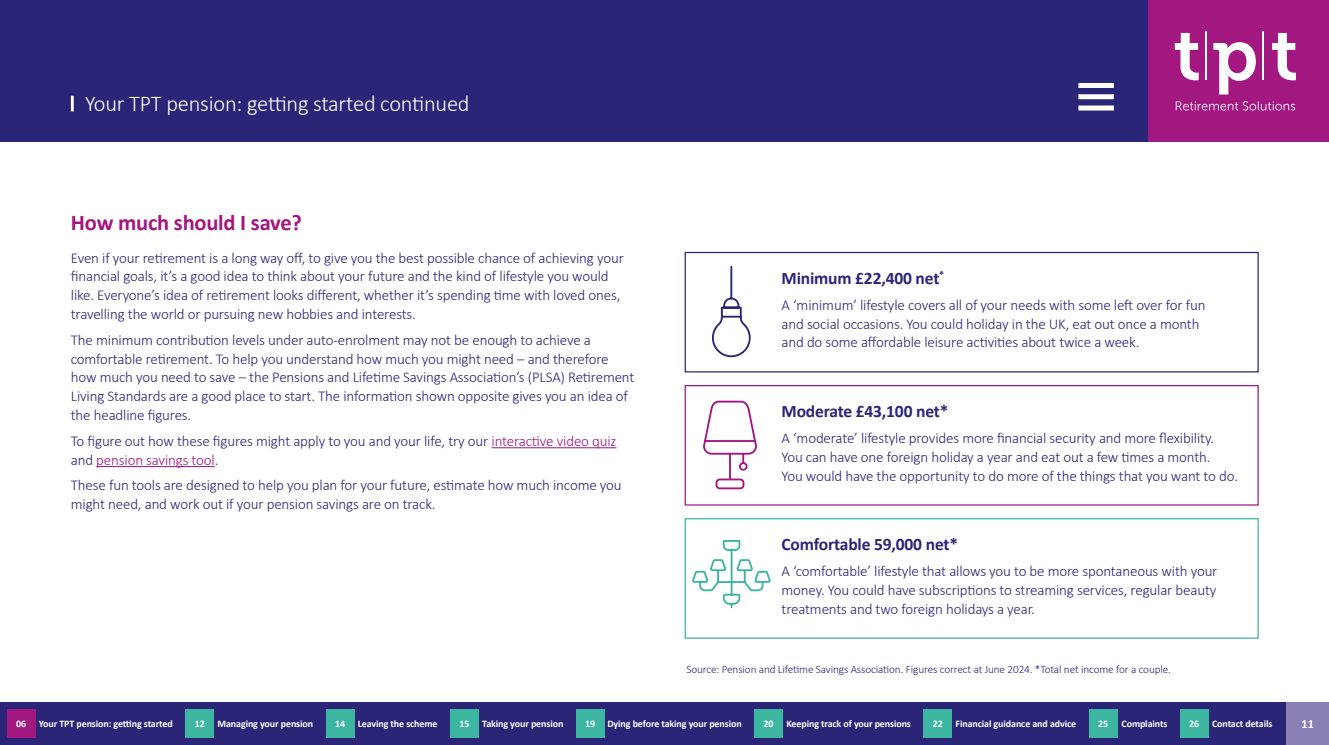
<style>
.page{position:relative;width:1329px;height:745px;background:#fff}
.page>*{position:absolute;margin:0;border:0;box-sizing:border-box;transform-origin:0 0}
.t1{font:300 22.5px "Calibri";letter-spacing:-.01em;color:#fff}
.t2{font:700 22.5px "Calibri";letter-spacing:-.01em;color:#a31781}
.t3{font:700 17.5px "Calibri";letter-spacing:-.01em;color:#2b2577}
.t4{font:300 15px/18.8px "Calibri";letter-spacing:-.01em;color:#2b2577}
.t5{font:700 12.5px "Calibri";color:#fff}
.t6{font:300 11.25px "Calibri";letter-spacing:-.01em;color:#2b2577}
.t7{font:700 10px "Calibri";letter-spacing:-.01em;color:#fff}
.s1{color:#a31781}
</style>
<div class="page">
<div style="left:0;top:0;width:1148px;height:142px;background:#2b2577"></div>
<hr style="left:71px;top:96px;width:3px;height:15px;background:#fff">
<hr style="left:491px;top:447px;width:125px;height:1px;background:#a31781">
<hr style="left:96px;top:466px;width:119px;height:1px;background:#a31781">
<div style="left:1148px;top:0;width:181px;height:142px;background:#a31781"></div>
<svg style="left:1176px;top:101px;width:119px;height:9px"></svg>
<svg style="left:1175px;top:33px;width:24px;height:47px"></svg>
<svg style="left:1272px;top:33px;width:24px;height:47px"></svg>
<svg style="left:1213px;top:42px;width:43px;height:52px"></svg>
<hr style="left:1205px;top:31px;width:1px;height:49px;background:#fff">
<hr style="left:1262px;top:31px;width:1px;height:49px;background:#fff">
<div style="left:684px;top:252px;width:574px;height:120px;border:1px solid #2b2577"></div>
<svg style="left:711px;top:265px;width:40px;height:93px"></svg>
<div style="left:684px;top:385px;width:574px;height:120px;border:1px solid #a31781"></div>
<svg style="left:703px;top:400px;width:54px;height:90px"></svg>
<div style="left:684px;top:518px;width:574px;height:120px;border:1px solid #3cb5a1"></div>
<svg style="left:692px;top:540px;width:79px;height:68px"></svg>
<div style="left:1078px;top:83px;width:36px;height:5px;background:#fff"></div>
<div style="left:1078px;top:94px;width:36px;height:5px;background:#fff"></div>
<div style="left:1078px;top:105px;width:36px;height:5px;background:#fff"></div>
<div style="left:0;top:702px;width:1307px;height:42px;background:#2b2577"></div>
<div style="left:7px;top:709px;width:28px;height:28px;background:#a31781"></div>
<div style="left:186px;top:709px;width:28px;height:28px;background:#3cb5a1"></div>
<div style="left:326px;top:709px;width:28px;height:28px;background:#3cb5a1"></div>
<div style="left:450px;top:709px;width:29px;height:28px;background:#3cb5a1"></div>
<div style="left:576px;top:709px;width:28px;height:28px;background:#3cb5a1"></div>
<div style="left:754px;top:709px;width:29px;height:28px;background:#3cb5a1"></div>
<div style="left:924px;top:709px;width:28px;height:28px;background:#3cb5a1"></div>
<div style="left:1089px;top:709px;width:28px;height:28px;background:#3cb5a1"></div>
<div style="left:1180px;top:709px;width:28px;height:28px;background:#3cb5a1"></div>
<div style="left:1286px;top:702px;width:43px;height:42px;background:#8a80b5"></div>
<h1 class="t1" style="left:85px;top:89px;width:386px">Your TPT pension: getting started continued</h1>
<h1 class="t2" style="left:71px;top:206px;width:233px">How much should I save?</h1>
<p class="t4" style="left:71px;top:248px;width:554px">Even if your retirement is a long way off, to give you the best possible chance of achieving your financial goals, it’s a good idea to think about your future and the kind of lifestyle you would like. Everyone’s idea of retirement looks different, whether it’s spending time with loved ones, travelling the world or pursuing new hobbies and interests.</p>
<p class="t4" style="left:71px;top:330px;width:565px">The minimum contribution levels under auto-enrolment may not be enough to achieve a comfortable retirement. To help you understand how much you might need – and therefore how much you need to save – the Pensions and Lifetime Savings Association’s (PLSA) Retirement Living Standards are a good place to start. The information shown opposite gives you an idea of the headline figures.</p>
<p class="t4" style="left:71px;top:431px;width:547px">To figure out how these figures might apply to you and your life, try our <span class="s1">interactive video quiz </span>and <span class="s1">pension savings tool</span>.</p>
<p class="t4" style="left:71px;top:475px;width:552px">These fun tools are designed to help you plan for your future, estimate how much income you might need, and work out if your pension savings are on track.</p>
<p class="t3" style="left:781px;top:265px;width:164px">Minimum £22,400 net<sup>*</sup></p>
<p class="t4" style="left:781px;top:295px;width:425px">A ‘minimum’ lifestyle covers all of your needs with some left over for fun and social occasions. You could holiday in the UK, eat out once a month and do some affordable leisure activities about twice a week.</p>
<p class="t3" style="left:781px;top:398px;width:168px">Moderate £43,100 net*</p>
<p class="t4" style="left:781px;top:428px;width:458px">A ‘moderate’ lifestyle provides more financial security and more flexibility.<br>You can have one foreign holiday a year and eat out a few times a month.<br>You would have the opportunity to do more of the things that you want to do.</p>
<p class="t3" style="left:781px;top:531px;width:178px">Comfortable 59,000 net*</p>
<p class="t4" style="left:781px;top:561px;width:437px;text-align:justify">A ‘comfortable’ lifestyle that allows you to be more spontaneous with your money. You could have subscriptions to streaming services, regular beauty treatments and two foreign holidays a year.</p>
<p class="t6" style="left:686px;top:661px;width:486px">Source: Pension and Lifetime Savings Association. Figures correct at June 2024. *Total net income for a couple.</p>
<p class="t7" style="left:16px;top:716px;width:12px">06</p>
<p class="t7" style="left:39px;top:716px;width:135px">Your TPT pension: getting started</p>
<p class="t7" style="left:195px;top:716px;width:12px">12</p>
<p class="t7" style="left:217px;top:716px;width:97px">Managing your pension</p>
<p class="t7" style="left:335px;top:716px;width:12px">14</p>
<p class="t7" style="left:358px;top:716px;width:81px">Leaving the scheme</p>
<p class="t7" style="left:459px;top:716px;width:12px">15</p>
<p class="t7" style="left:482px;top:716px;width:83px">Taking your pension</p>
<p class="t7" style="left:585px;top:716px;width:158px">19 Dying before taking your pension</p>
<p class="t7" style="left:763px;top:716px;width:12px">20</p>
<p class="t7" style="left:786px;top:716px;width:126px">Keeping track of your pensions</p>
<p class="t7" style="left:933px;top:716px;width:12px">22</p>
<p class="t7" style="left:955px;top:716px;width:122px">Financial guidance and advice</p>
<p class="t7" style="left:1098px;top:716px;width:12px">25</p>
<p class="t7" style="left:1121px;top:716px;width:47px">Complaints</p>
<p class="t7" style="left:1189px;top:716px;width:12px">26</p>
<p class="t7" style="left:1212px;top:716px;width:62px">Contact details</p>
<p class="t5" style="left:1301px;top:715px;width:14px">11</p>
</div>
